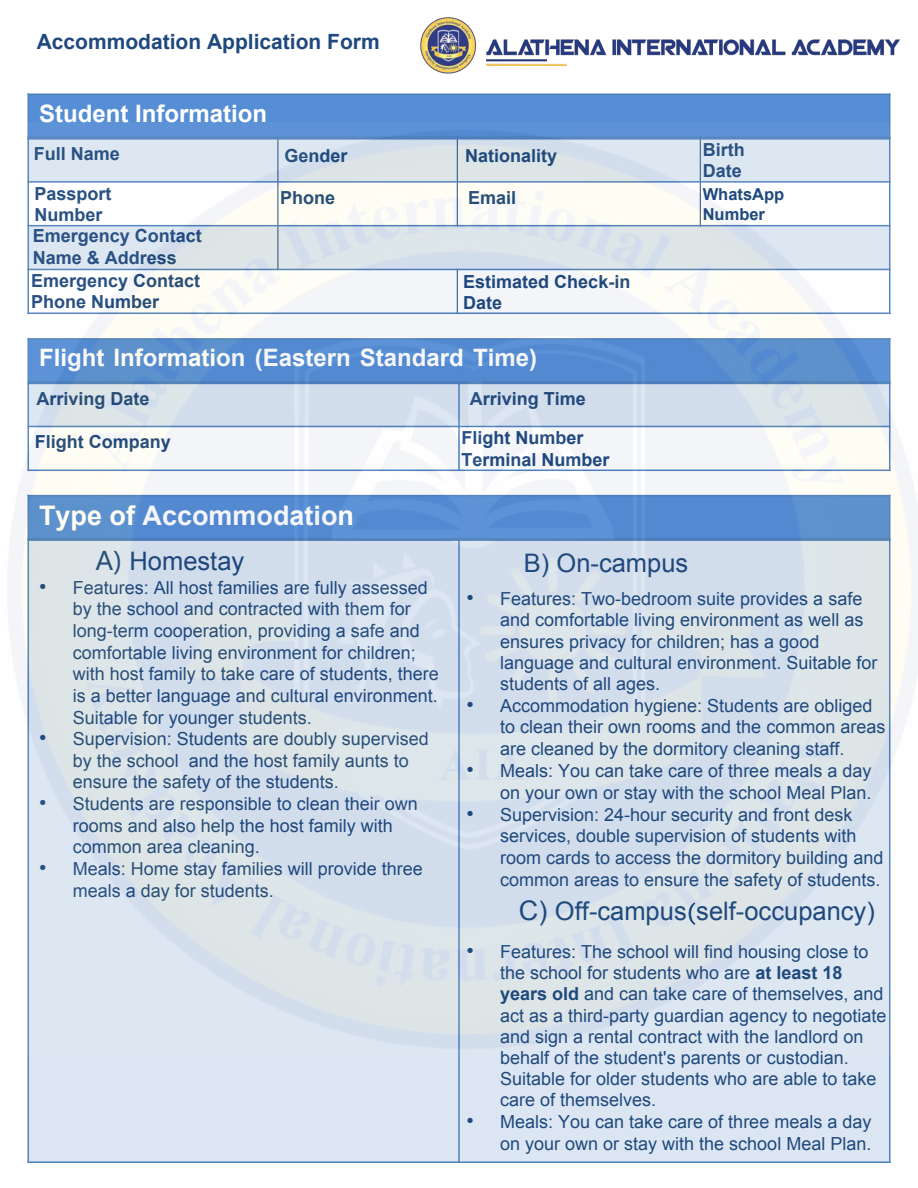
<style>
.page{position:relative;width:918px;height:1188px;background:#fff}
.page>*{position:absolute;margin:0;border:0;box-sizing:border-box;transform-origin:0 0}
.t1{font:700 27px "Arial";color:#fff}
.t2{font:25.5px "Arial";color:#1f497d}
.t3{font:700 24px "Arial";color:#fff}
.t4{font:700 21px "Arial";color:#1f497d}
.t5{font:18px/21.6px "Arial";color:#1f497d}
.t6{font:700 18px/21.6px "Arial";color:#1f497d}
.t7{font:700 16.5px/20.4px "Arial";color:#1f497d}
.s1{font-family:"Microsoft Ya Hei"}
.s2{font-size:21px}
.s3{font-size:27px}
.s4{font-family:"Adobe Song Std";font-weight:300}
.s5{font-weight:700}
</style>
<div class="page">
<div style="left:28px;top:94px;width:862px;height:44px;background:#558ed5"></div>
<hr style="left:28px;top:94px;width:1px;height:220px;background:#4f81bd">
<hr style="left:889px;top:94px;width:1px;height:220px;background:#4f81bd">
<hr style="left:28px;top:94px;width:862px;height:1px;background:#4f81bd">
<div style="left:28px;top:539px;width:431px;height:623px;background:#dce6f2"></div>
<div style="left:459px;top:539px;width:431px;height:623px;background:#dce6f2"></div>
<hr style="left:458px;top:538px;width:2px;height:625px;background:#4f81bd">
<hr style="left:28px;top:495px;width:1px;height:668px;background:#4f81bd">
<hr style="left:889px;top:495px;width:1px;height:668px;background:#4f81bd">
<hr style="left:28px;top:1161px;width:862px;height:2px;background:#4f81bd">
<img style="left:420px;top:17px;width:56px;height:57px">
<img style="left:487px;top:39px;width:413px;height:27px">
<img style="left:8px;top:122px;width:910px;height:934px">
<p class="t4" style="left:37px;top:28px;width:345px">Accommodation Application Form</p>
<p class="t3" style="left:39px;top:97px;width:229px">Student Information</p>
<p class="t6" style="left:34px;top:144px;width:88px">Full Name</p>
<p class="t6" style="left:284px;top:145px;width:65px">Gender</p>
<p class="t6" style="left:703px;top:139px;width:43px">Birth<br>Date</p>
<p class="t6" style="left:34px;top:183px;width:79px">Passport<br>Number</p>
<p class="t6" style="left:280px;top:187px;width:57px">Phone</p>
<p class="t6" style="left:468px;top:187px;width:50px">Email</p>
<p class="t6" style="left:33px;top:226px;width:171px">Emergency Contact<br>Name &amp; Address</p>
<p class="t6" style="left:31px;top:270px;width:171px">Emergency Contact<br>Phone Number</p>
<p class="t6" style="left:463px;top:271px;width:169px">Estimated Check-in<br>Date</p>
<p class="t3" style="left:39px;top:342px;width:500px">Flight Information (Eastern Standard Time)</p>
<p class="t6" style="left:36px;top:388px;width:115px">Arriving Date</p>
<p class="t6" style="left:470px;top:388px;width:118px">Arriving Time</p>
<p class="t6" style="left:35px;top:432px;width:138px">Flight Company</p>
<p class="t6" style="left:462px;top:428px;width:150px">Flight Number<br>Terminal Number</p>
<p class="t1" style="left:39px;top:498px;width:317px">Type of Accommodation</p>
<p class="t2" style="left:95px;top:544px;width:150px"><span class="s1">A)</span> Homestay</p>
<p class="t5" style="left:73px;top:577px;width:368px;text-indent:-34px"><span class="s2">•</span> Features: All host families are fully assessed by the school and contracted with them for long-term cooperation, providing a safe and comfortable living environment for children; with host family to take care of students, there is a better language and cultural environment.<br>Suitable for younger students.</p>
<p class="t5" style="left:73px;top:728px;width:358px;text-indent:-34px"><span class="s2">•</span> Supervision: Students are doubly supervised by the school and the host family aunts to ensure the safety of the students.</p>
<p class="t5" style="left:73px;top:793px;width:347px;text-indent:-34px"><span class="s2">•</span> Students are responsible to clean their own rooms and also help the host family with common area cleaning.</p>
<p class="t5" style="left:73px;top:858px;width:352px;text-indent:-34px"><span class="s2">•</span> Meals: Home stay families will provide three meals a day for students.</p>
<p class="t6" style="left:465px;top:145px;width:94px">Nationality</p>
<p class="t7" style="left:703px;top:184px;width:83px">WhatsApp<br>Number</p>
<h2 class="t2" style="left:524px;top:547px;width:166px">B) On-campus</h2>
<p class="t5" style="left:500px;top:589px;width:379px;line-height:21.1px;text-indent:-34px"><span class="s2">•</span> Features: Two-bedroom suite provides a safe and comfortable living environment as well as ensures privacy for children; has a good language and cultural environment. Suitable for students of all ages.</p>
<p class="t5" style="left:500px;top:695px;width:387px;text-indent:-34px"><span class="s2">•</span> Accommodation hygiene: Students are obliged to clean their own rooms and the common areas are cleaned by the dormitory cleaning staff.</p>
<p class="t5" style="left:466px;top:760px;width:406px;text-align:right"><span class="s2">•</span> Meals: You can take care of three meals a day on your own or stay with the school Meal Plan.</p>
<p class="t5" style="left:500px;top:804px;width:385px;text-indent:-34px"><span class="s2">•</span> Supervision: 24-hour security and front desk services, double supervision of students with room cards to access the dormitory building and common areas to ensure the safety of students.</p>
<h2 class="t2" style="left:519px;top:895px;width:357px"><span class="s3">C)</span> Off-campus<span class="s4">(</span>self-occupancy)</h2>
<p class="t5" style="left:500px;top:941px;width:388px;line-height:21.1px;text-indent:-34px"><span class="s2">•</span> Features: The school will find housing close to the school for students who are <span class="s5">at least 18 years old</span> and can take care of themselves, and act as a third-party guardian agency to negotiate and sign a rental contract with the landlord on behalf of the student's parents or custodian.<br>Suitable for older students who are able to take care of themselves.</p>
<p class="t5" style="left:466px;top:1111px;width:406px;text-align:right"><span class="s2">•</span> Meals: You can take care of three meals a day on your own or stay with the school Meal Plan.</p>
</div>
